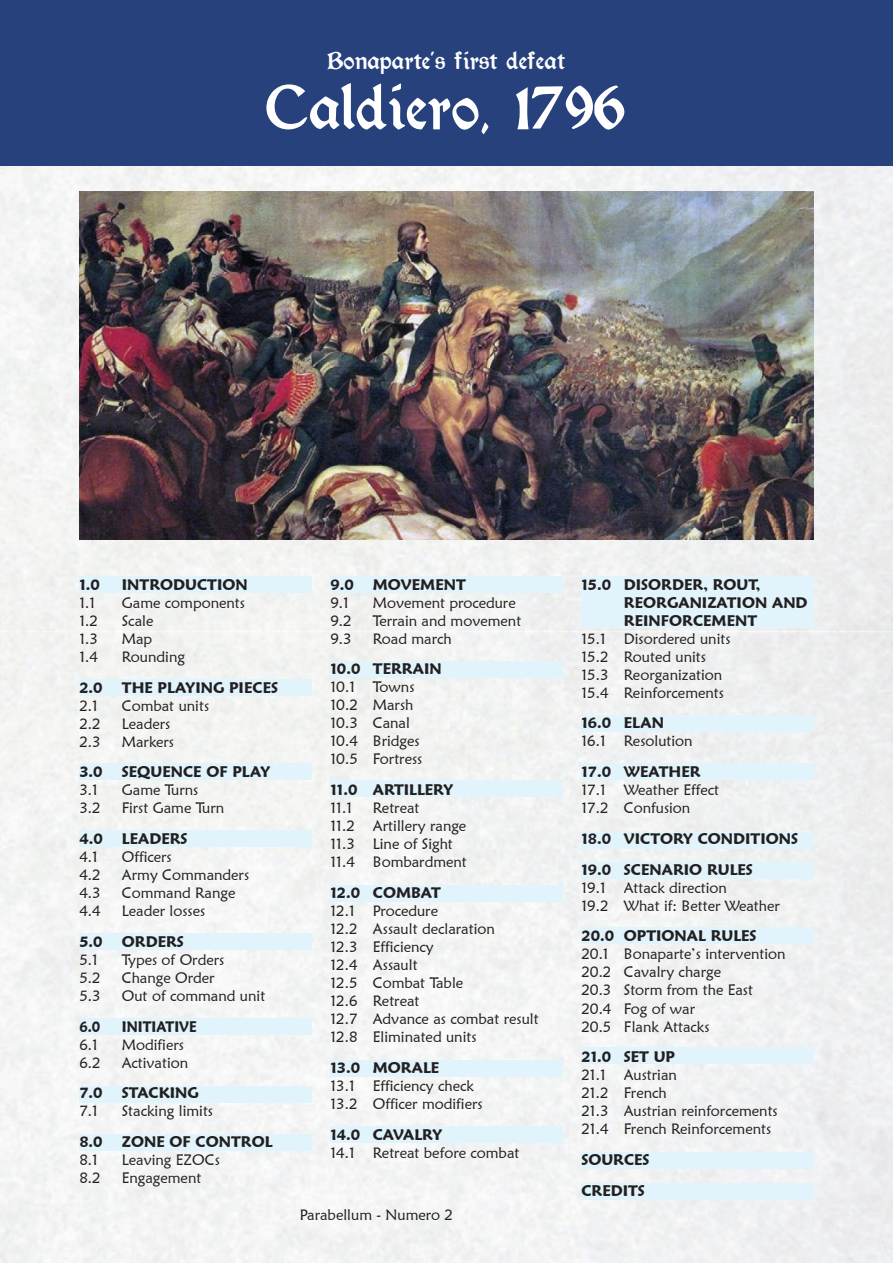
<style>
.page{position:relative;width:893px;height:1263px;background:#fff}
.page>*{position:absolute;margin:0;border:0;box-sizing:border-box;transform-origin:0 0}
.t1{font:900 69px "Morris Roman";color:#fff}
.t2{font:900 27px "Morris Roman";color:#fff}
.t3{font:15px/18px "Maiandra GD";color:#231f20}
.t4{font:600 15px/18px "Maiandra GD";color:#231f20}
.t5{font:600 15px "Maiandra GD";color:#231f20;scale:.9 1}
</style>
<div class="page">
<div style="left:0;top:165px;width:893px;height:1098px;background:#f2f3f3"></div>
<div style="left:0;top:0;width:893px;height:165px;background:#27417c"></div>
<div style="left:581px;top:1183px;width:233px;height:16px;background:#e1f4fc"></div>
<div style="left:581px;top:832px;width:233px;height:16px;background:#e1f4fc"></div>
<div style="left:79px;top:576px;width:233px;height:16px;background:#e1f4fc"></div>
<img style="left:79px;top:191px;width:735px;height:348px">
<div style="left:79px;top:680px;width:233px;height:16px;background:#e1f4fc"></div>
<div style="left:79px;top:764px;width:233px;height:16px;background:#e1f4fc"></div>
<div style="left:79px;top:831px;width:233px;height:16px;background:#e1f4fc"></div>
<div style="left:79px;top:934px;width:233px;height:16px;background:#e1f4fc"></div>
<div style="left:79px;top:1018px;width:233px;height:16px;background:#e1f4fc"></div>
<div style="left:79px;top:1086px;width:233px;height:16px;background:#e1f4fc"></div>
<div style="left:79px;top:1134px;width:233px;height:17px;background:#e1f4fc"></div>
<div style="left:330px;top:576px;width:233px;height:16px;background:#e1f4fc"></div>
<div style="left:330px;top:662px;width:233px;height:16px;background:#e1f4fc"></div>
<div style="left:330px;top:781px;width:233px;height:16px;background:#e1f4fc"></div>
<div style="left:330px;top:885px;width:233px;height:16px;background:#e1f4fc"></div>
<div style="left:330px;top:1060px;width:233px;height:16px;background:#e1f4fc"></div>
<div style="left:330px;top:1126px;width:233px;height:16px;background:#e1f4fc"></div>
<div style="left:581px;top:576px;width:233px;height:51px;background:#e1f4fc"></div>
<div style="left:581px;top:715px;width:233px;height:16px;background:#e1f4fc"></div>
<div style="left:581px;top:763px;width:233px;height:17px;background:#e1f4fc"></div>
<div style="left:581px;top:862px;width:233px;height:16px;background:#e1f4fc"></div>
<div style="left:581px;top:927px;width:233px;height:16px;background:#e1f4fc"></div>
<div style="left:581px;top:1047px;width:233px;height:17px;background:#e1f4fc"></div>
<div style="left:581px;top:1152px;width:233px;height:16px;background:#e1f4fc"></div>
<h2 class="t2" style="left:327px;top:46px;width:240px">Bonaparte’s first defeat</h2>
<h1 class="t1" style="left:266px;top:70px;width:361px">Caldiero, 1796</h1>
<p class="t4" style="left:79px;top:575px;width:22px">1.0</p>
<p class="t4" style="left:122px;top:575px;width:127px">INTRODUCTION</p>
<p class="t3" style="left:79px;top:593px;width:18px">1.1</p>
<p class="t3" style="left:122px;top:593px;width:125px">Game components</p>
<p class="t3" style="left:79px;top:611px;width:20px">1.2</p>
<p class="t3" style="left:122px;top:611px;width:33px">Scale</p>
<p class="t3" style="left:79px;top:629px;width:20px">1.3</p>
<p class="t3" style="left:122px;top:629px;width:32px">Map</p>
<p class="t3" style="left:79px;top:647px;width:20px">1.4</p>
<p class="t3" style="left:122px;top:647px;width:65px">Rounding</p>
<p class="t4" style="left:79px;top:678px;width:25px">2.0</p>
<p class="t4" style="left:122px;top:678px;width:158px">THE PLAYING PIECES</p>
<p class="t3" style="left:79px;top:696px;width:20px">2.1</p>
<p class="t3" style="left:122px;top:696px;width:89px">Combat units</p>
<p class="t3" style="left:79px;top:714px;width:23px">2.2</p>
<p class="t3" style="left:122px;top:714px;width:50px">Leaders</p>
<p class="t3" style="left:79px;top:732px;width:23px">2.3</p>
<p class="t3" style="left:122px;top:732px;width:54px">Markers</p>
<p class="t4" style="left:79px;top:763px;width:25px">3.0</p>
<p class="t4" style="left:122px;top:763px;width:150px">SEQUENCE OF PLAY</p>
<p class="t3" style="left:79px;top:781px;width:20px">3.1</p>
<p class="t3" style="left:122px;top:781px;width:78px">Game Turns</p>
<p class="t3" style="left:79px;top:799px;width:23px">3.2</p>
<p class="t3" style="left:122px;top:799px;width:104px">First Game Turn</p>
<p class="t4" style="left:79px;top:829px;width:25px">4.0</p>
<p class="t4" style="left:122px;top:829px;width:67px">LEADERS</p>
<p class="t3" style="left:79px;top:847px;width:20px">4.1</p>
<p class="t3" style="left:122px;top:847px;width:51px">Officers</p>
<p class="t3" style="left:79px;top:865px;width:23px">4.2</p>
<p class="t3" style="left:122px;top:865px;width:129px">Army Commanders</p>
<p class="t3" style="left:79px;top:883px;width:23px">4.3</p>
<p class="t3" style="left:122px;top:883px;width:115px">Command Range</p>
<p class="t3" style="left:79px;top:901px;width:23px">4.4</p>
<p class="t3" style="left:122px;top:901px;width:85px">Leader losses</p>
<p class="t4" style="left:79px;top:932px;width:25px">5.0</p>
<p class="t4" style="left:122px;top:932px;width:64px">ORDERS</p>
<p class="t3" style="left:79px;top:950px;width:20px">5.1</p>
<p class="t3" style="left:122px;top:950px;width:104px">Types of Orders</p>
<p class="t3" style="left:79px;top:968px;width:23px">5.2</p>
<p class="t3" style="left:122px;top:968px;width:94px">Change Order</p>
<p class="t3" style="left:79px;top:986px;width:23px">5.3</p>
<p class="t3" style="left:122px;top:986px;width:145px">Out of command unit</p>
<p class="t5" style="left:79px;top:1017px;width:25px">6.0</p>
<p class="t5" style="left:122px;top:1017px;width:85px">INITIATIVE</p>
<p class="t3" style="left:79px;top:1035px;width:20px">6.1</p>
<p class="t3" style="left:122px;top:1035px;width:64px">Modifiers</p>
<p class="t3" style="left:79px;top:1053px;width:23px">6.2</p>
<p class="t3" style="left:122px;top:1053px;width:68px">Activation</p>
<p class="t4" style="left:79px;top:1084px;width:25px">7.0</p>
<p class="t4" style="left:122px;top:1084px;width:79px">STACKING</p>
<p class="t3" style="left:79px;top:1102px;width:20px">7.1</p>
<p class="t3" style="left:122px;top:1102px;width:93px">Stacking limits</p>
<p class="t4" style="left:79px;top:1132px;width:25px">8.0</p>
<p class="t4" style="left:122px;top:1132px;width:152px">ZONE OF CONTROL</p>
<p class="t3" style="left:79px;top:1150px;width:20px">8.1</p>
<p class="t3" style="left:122px;top:1150px;width:99px">Leaving EZOCs</p>
<p class="t3" style="left:79px;top:1168px;width:23px">8.2</p>
<p class="t3" style="left:122px;top:1168px;width:81px">Engagement</p>
<p class="t4" style="left:330px;top:575px;width:25px">9.0</p>
<p class="t4" style="left:373px;top:575px;width:95px">MOVEMENT</p>
<p class="t3" style="left:330px;top:593px;width:20px">9.1</p>
<p class="t3" style="left:373px;top:593px;width:144px">Movement procedure</p>
<p class="t3" style="left:330px;top:611px;width:23px">9.2</p>
<p class="t3" style="left:373px;top:611px;width:150px">Terrain and movement</p>
<p class="t3" style="left:330px;top:629px;width:23px">9.3</p>
<p class="t3" style="left:373px;top:629px;width:80px">Road march</p>
<p class="t4" style="left:330px;top:660px;width:113px">10.0 TERRAIN</p>
<p class="t3" style="left:330px;top:678px;width:94px">10.1 Towns<br>10.2 Marsh<br>10.3 Canal<br>10.4 Bridges<br>10.5 Fortress</p>
<p class="t4" style="left:330px;top:781px;width:124px">11.0 ARTILLERY</p>
<p class="t3" style="left:330px;top:799px;width:24px">11.1</p>
<p class="t3" style="left:330px;top:799px;width:138px;text-indent:43px">Retreat<br>11.2 Artillery range<br>11.3 Line of Sight<br>11.4 Bombardment</p>
<p class="t4" style="left:330px;top:883px;width:112px">12.0 COMBAT</p>
<p class="t3" style="left:330px;top:901px;width:210px">12.1 Procedure<br>12.2 Assault declaration<br>12.3 Efficiency<br>12.4 Assault<br>12.5 Combat Table<br>12.6 Retreat<br>12.7 Advance as combat result<br>12.8 Eliminated units</p>
<p class="t4" style="left:330px;top:1058px;width:110px">13.0 MORALE</p>
<p class="t3" style="left:330px;top:1076px;width:154px">13.1 Efficiency check<br>13.2 Officer modifiers</p>
<p class="t4" style="left:330px;top:1125px;width:113px">14.0 CAVALRY</p>
<p class="t3" style="left:330px;top:1143px;width:191px">14.1 Retreat before combat</p>
<p class="t3" style="left:300px;top:1206px;width:155px">Parabellum - Numero 2</p>
<p class="t4" style="left:624px;top:575px;width:185px;text-indent:-43px">15.0 DISORDER, ROUT,<br>REORGANIZATION AND<br>REINFORCEMENT</p>
<p class="t3" style="left:581px;top:629px;width:151px">15.1 Disordered units<br>15.2 Routed units<br>15.3 Reorganization<br>15.4 Reinforcements</p>
<p class="t4" style="left:581px;top:714px;width:84px">16.0 ELAN</p>
<p class="t3" style="left:581px;top:732px;width:113px">16.1 Resolution</p>
<p class="t4" style="left:581px;top:763px;width:121px">17.0 WEATHER</p>
<p class="t3" style="left:581px;top:781px;width:139px">17.1 Weather Effect<br>17.2 Confusion</p>
<p class="t4" style="left:581px;top:823px;width:218px;line-height:30.8px">18.0 VICTORY CONDITIONS<br>19.0 SCENARIO RULES</p>
<p class="t3" style="left:581px;top:878px;width:200px">19.1 Attack direction<br>19.2 What if: Better Weather</p>
<p class="t4" style="left:581px;top:927px;width:177px">20.0 OPTIONAL RULES</p>
<p class="t3" style="left:581px;top:945px;width:206px">20.1 Bonaparte’s intervention<br>20.2 Cavalry charge<br>20.3 Storm from the East<br>20.4 Fog of war<br>20.5 Flank Attacks</p>
<p class="t4" style="left:581px;top:1048px;width:95px">21.0 SET UP</p>
<p class="t3" style="left:581px;top:1066px;width:198px">21.1 Austrian<br>21.2 French<br>21.3 Austrian reinforcements<br>21.4 French Reinforcements</p>
<p class="t4" style="left:581px;top:1144px;width:70px;line-height:30.8px">SOURCES<br>CREDITS</p>
</div>
